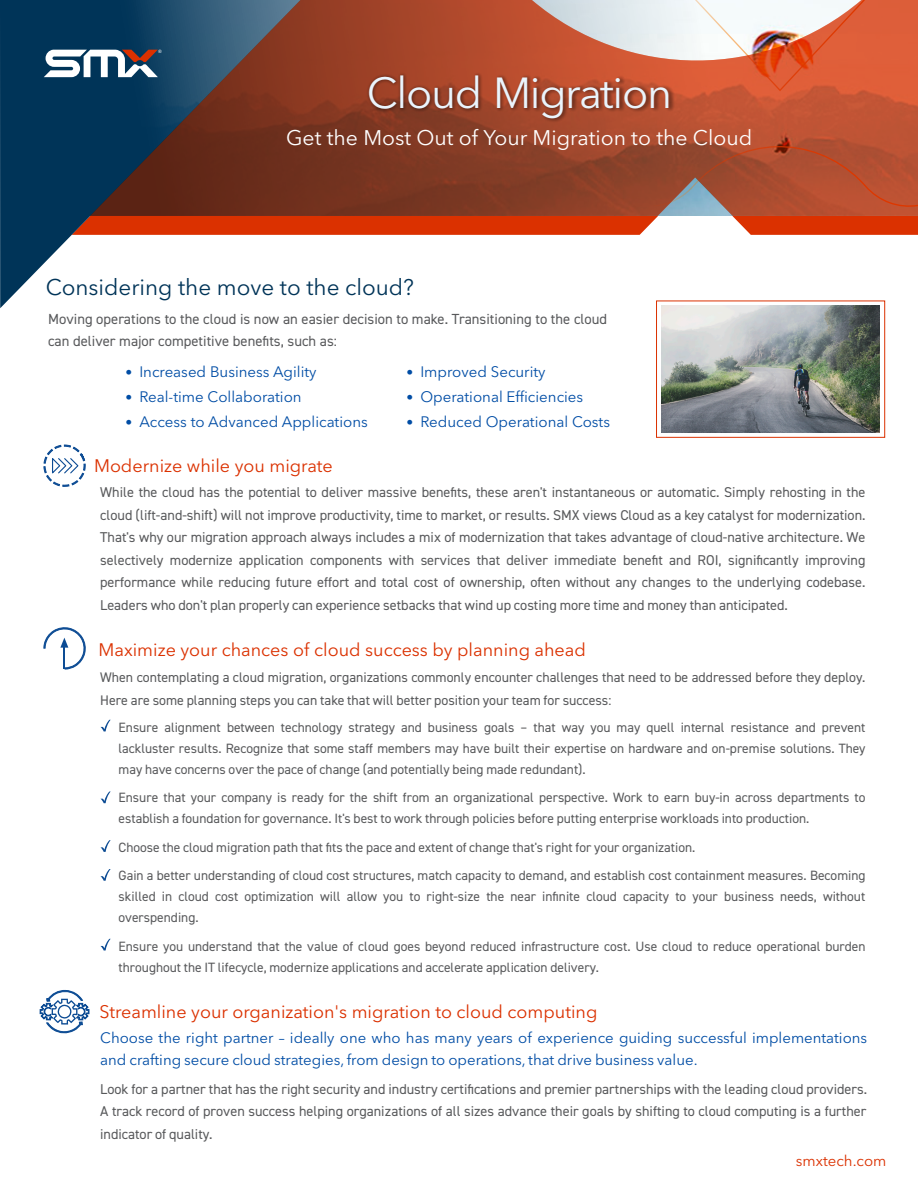
<style>
.page{position:relative;width:918px;height:1188px;background:#fff}
.page>*{position:absolute;margin:0;border:0;box-sizing:border-box;transform-origin:0 0}
.t1{font:43.05px "Avenir Next LT Pro";letter-spacing:-.03em;color:#eaf4fc}
.t2{font:22.5px "Avenir Next LT Pro";color:#003458}
.t3{font:21px "Avenir Next LT Pro";color:#fff}
.t4{font:18px "Avenir Next LT Pro";color:#db3100}
.t5{font:15.15px "Avenir Next LT Pro";color:#004da5}
.t6{font:15px/22.5px "Avenir Next LT Pro";color:#004da5}
.t7{font:15px "Avenir Next LT Pro";color:#db3100}
.t8{font:14.7px/21.8px "DIN2014";color:#58595b}
.t9{font:14.25px/22.5px "DIN2014";color:#58595b;text-align:justify}
.t10{font:13.8px/22.5px "DIN2014";color:#58595b}
.t11{font:13.5px/21px "DIN2014";color:#58595b}
.t12{font:7.35px "Avenir Next LT Pro";color:#fff}
.s1{font-size:13.5px}
</style>
<div class="page">
<svg style="left:0;top:0;width:918px;height:308px"></svg>
<div style="left:1px;top:0;width:89px;height:216px;background:#003458"></div>
<svg style="left:44px;top:50px;width:46px;height:27px"></svg>
<svg style="left:90px;top:0;width:828px;height:216px;background:#915444"></svg>
<div style="left:364px;top:71px;width:312px;height:55px;background:#231f20;opacity:.49"></div>
<svg style="left:101px;top:720px;width:10px;height:11px"></svg>
<svg style="left:101px;top:792px;width:10px;height:11px"></svg>
<svg style="left:101px;top:840px;width:10px;height:12px"></svg>
<svg style="left:101px;top:869px;width:10px;height:12px"></svg>
<svg style="left:101px;top:939px;width:10px;height:12px"></svg>
<svg style="left:44px;top:627px;width:42px;height:42px"></svg>
<svg style="left:40px;top:990px;width:49px;height:44px"></svg>
<svg style="left:44px;top:445px;width:41px;height:41px"></svg>
<div style="left:656px;top:301px;width:229px;height:137px;border:1px solid #db3100"></div>
<img style="left:661px;top:306px;width:219px;height:127px">
<p class="t12" style="left:158px;top:49px;width:6px">®</p>
<h1 class="t1" style="left:367px;top:76px;width:307px">Cloud Migration</h1>
<h3 class="t3" style="left:286px;top:129px;width:468px">Get the Most Out of Your Migration to the Cloud</h3>
<h2 class="t2" style="left:46px;top:278px;width:370px">Considering the move to the cloud?</h2>
<p class="t8" style="left:48px;top:309px;width:560px">Moving operations to the cloud is now an easier decision to make. Transitioning to the cloud can deliver major competitive benefits, such as:</p>
<p class="t5" style="left:126px;top:365px;width:193px"><span class="s1">•</span> Increased Business Agility</p>
<p class="t5" style="left:126px;top:390px;width:178px"><span class="s1">•</span> Real-time Collaboration</p>
<p class="t5" style="left:126px;top:415px;width:244px"><span class="s1">•</span> Access to Advanced Applications</p>
<h3 class="t4" style="left:94px;top:458px;width:240px">Modernize while you migrate</h3>
<p class="t5" style="left:407px;top:365px;width:141px"><span class="s1">•</span> Improved Security</p>
<p class="t5" style="left:407px;top:390px;width:178px"><span class="s1">•</span> Operational Efficiencies</p>
<p class="t5" style="left:407px;top:415px;width:205px"><span class="s1">•</span> Reduced Operational Costs</p>
<p class="t9" style="left:100px;top:482px;width:767px">While the cloud has the potential to deliver massive benefits, these aren't instantaneous or automatic. Simply rehosting in the cloud (lift-and-shift) will not improve productivity, time to market, or results. SMX views Cloud as a key catalyst for modernization.<br>That's why our migration approach always includes a mix of modernization that takes advantage of cloud-native architecture. We selectively modernize application components with services that deliver immediate benefit and ROI, significantly improving performance while reducing future effort and total cost of ownership, often without any changes to the underlying codebase.<br>Leaders who don't plan properly can experience setbacks that wind up costing more time and money than anticipated.</p>
<h3 class="t4" style="left:99px;top:642px;width:489px">Maximize your chances of cloud success by planning ahead</h3>
<p class="t10" style="left:100px;top:667px;width:767px">When contemplating a cloud migration, organizations commonly encounter challenges that need to be addressed before they deploy.<br>Here are some planning steps you can take that will better position your team for success:</p>
<p class="t11" style="left:119px;top:718px;width:748px;text-align:justify">Ensure alignment between technology strategy and business goals – that way you may quell internal resistance and prevent lackluster results. Recognize that some staff members may have built their expertise on hardware and on-premise solutions. They may have concerns over the pace of change (and potentially being made redundant).</p>
<p class="t11" style="left:119px;top:788px;width:748px">Ensure that your company is ready for the shift from an organizational perspective. Work to earn buy-in across departments to establish a foundation for governance. It's best to work through policies before putting enterprise workloads into production.</p>
<p class="t11" style="left:119px;top:834px;width:748px;line-height:28.5px">Choose the cloud migration path that fits the pace and extent of change that's right for your organization.<br>Gain a better understanding of cloud cost structures, match capacity to demand, and establish cost containment measures. Becoming</p>
<p class="t11" style="left:119px;top:887px;width:748px">skilled in cloud cost optimization will allow you to right-size the near infinite cloud capacity to your business needs, without overspending.</p>
<p class="t11" style="left:119px;top:937px;width:748px">Ensure you understand that the value of cloud goes beyond reduced infrastructure cost. Use cloud to reduce operational burden throughout the IT lifecycle, modernize applications and accelerate application delivery.</p>
<h3 class="t4" style="left:99px;top:1004px;width:500px">Streamline your organization's migration to cloud computing</h3>
<p class="t6" style="left:100px;top:1028px;width:768px">Choose the right partner – ideally one who has many years of experience guiding successful implementations and crafting secure cloud strategies, from design to operations, that drive business value.</p>
<p class="t9" style="left:100px;top:1079px;width:768px">Look for a partner that has the right security and industry certifications and premier partnerships with the leading cloud providers.<br>A track record of proven success helping organizations of all sizes advance their goals by shifting to cloud computing is a further indicator of quality.</p>
<p class="t7" style="left:796px;top:1155px;width:92px">smxtech.com</p>
</div>
